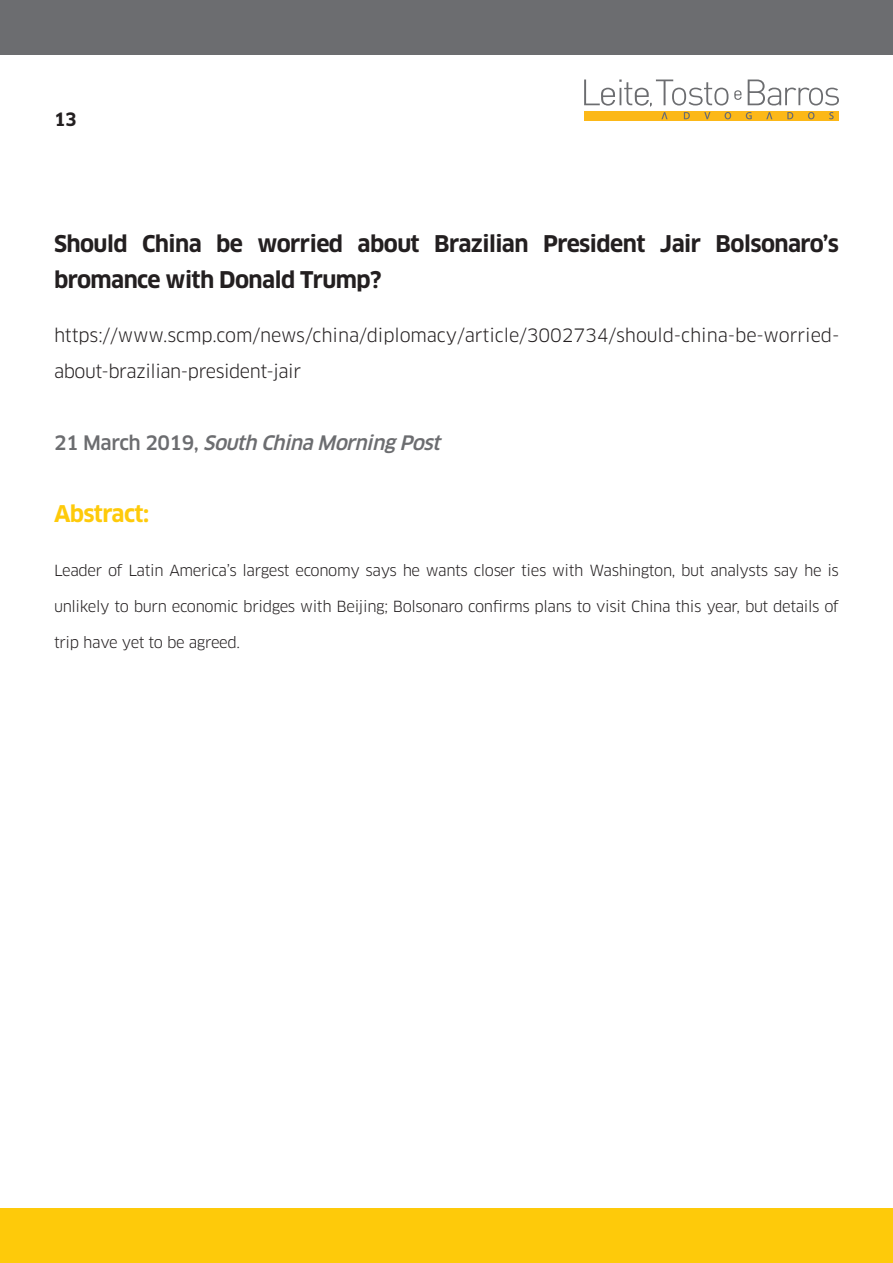
<style>
.page{position:relative;width:893px;height:1263px;background:#fff}
.page>*{position:absolute;margin:0;border:0;box-sizing:border-box;transform-origin:0 0}
.t1{font:700 22.5px/36px "Clan OT";letter-spacing:-.025em;color:#231f20}
.t2{font:700 22.5px "Clan OT";letter-spacing:-.025em;color:#feca0a}
.t3{font:italic 500 19.5px "Clan OT";color:#6c6d70}
.t4{font:18px/36px "Clan OT";letter-spacing:-.005em;color:#231f20}
.t5{font:700 18px "Clan OT";color:#231f20}
.t6{font:15px "Clan OT";letter-spacing:-.025em;color:#231f20}
.s1{font-style:normal}
</style>
<div class="page">
<div style="left:0;top:1209px;width:893px;height:54px;background:#feca0a"></div>
<div style="left:0;top:0;width:893px;height:54px;background:#6c6d70"></div>
<div style="left:584px;top:111px;width:255px;height:10px;background:#fcb818"></div>
<svg style="left:584px;top:80px;width:255px;height:39px"></svg>
<p class="t5" style="left:54px;top:109px;width:24px">13</p>
<p class="t1" style="left:54px;top:226px;width:786px">Should China be worried about Brazilian President Jair Bolsonaro’s bromance with Donald Trump?</p>
<p class="t4" style="left:54px;top:317px;width:787px">https://www.scmp.com/news/china/diplomacy/article/3002734/should-china-be-worried&shy;about-brazilian-president-jair</p>
<p class="t3" style="left:54px;top:431px;width:393px"><span class="s1">2 1 M a r c h 2 0 1 9 ,</span> South ChinaMorningPost</p>
<p class="t2" style="left:54px;top:501px;width:97px">Abstract:</p>
<p class="t6" style="left:54px;top:562px;width:786px">Leader of Latin America’s largest economy says he wants closer ties with Washington, but analysts say he is</p>
<p class="t6" style="left:54px;top:598px;width:786px">unlikely to burn economic bridges with Beijing; Bolsonaro confirms plans to visit China this year, but details of</p>
<p class="t6" style="left:54px;top:634px;width:188px">trip have yet to be agreed.</p>
</div>
